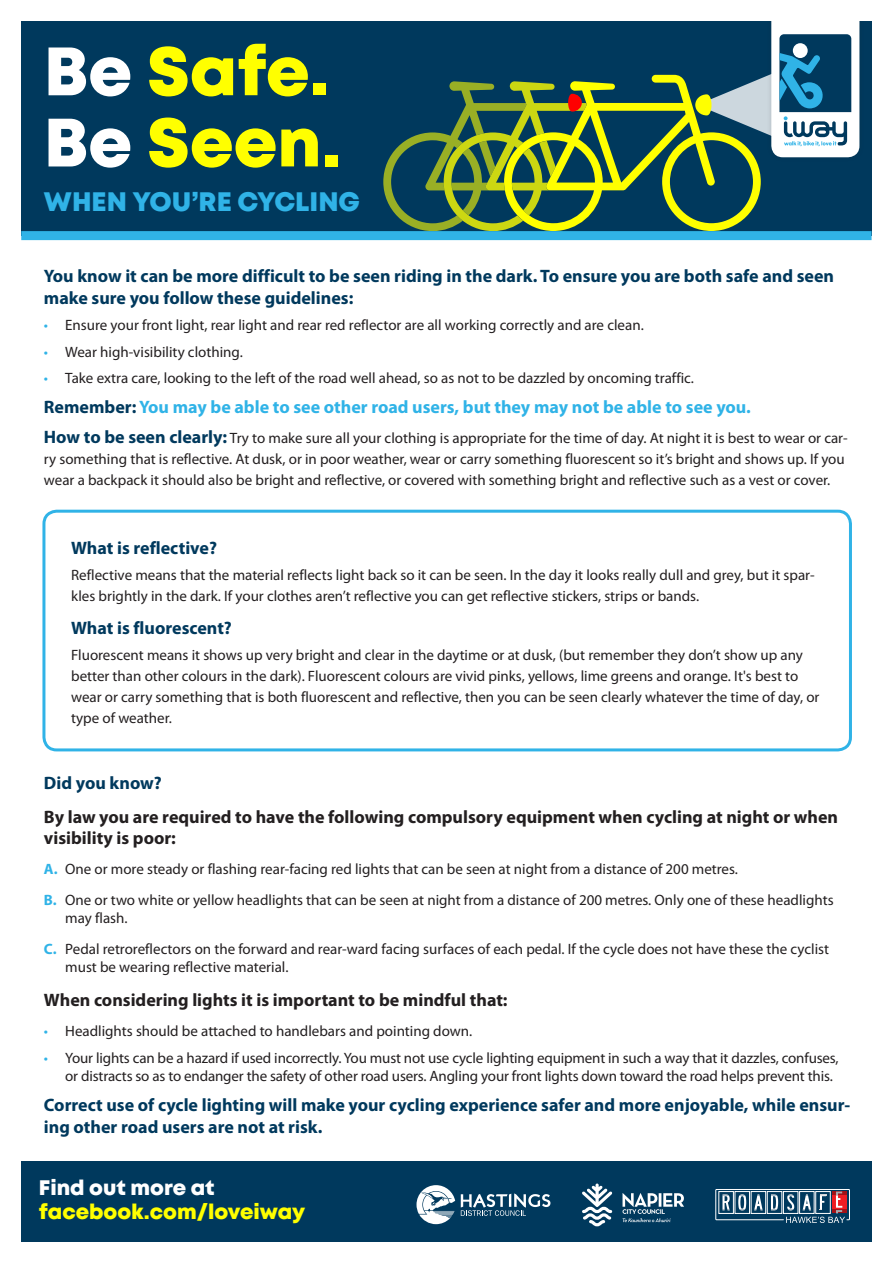
<style>
.page{position:relative;width:893px;height:1263px;background:#fff}
.page>*{position:absolute;margin:0;border:0;box-sizing:border-box;transform-origin:0 0}
.t1{font:800 68.25px "Mont";color:#ff0}
.t2{font:800 26.7px "Mont";color:#30b3e7}
.t3{font:800 21px/24px "Mont";color:#ff0}
.t4{font:700 18px/21.6px "Myriad Pro";color:#00395d}
.t5{font:700 18px/21px "Myriad Pro";color:#231f20}
.t6{font:700 18px "Myriad Pro";color:#30b3e7}
.t7{font:15px/21px "Myriad Pro";color:#231f20}
.s1{color:#fff}
.s2{color:#30b3e7}
.s3{color:#00395d}
.s4{font-weight:700;font-size:18px;color:#00395d}
.s5{font-weight:700;color:#30b3e7}
</style>
<div class="page">
<div style="left:42px;top:510px;width:810px;height:241px;border:3px solid #30b3e7;border-radius:13px"></div>
<div style="left:21px;top:21px;width:850px;height:215px;background:#00395d"></div>
<div style="left:21px;top:1161px;width:850px;height:80px;background:#00395d"></div>
<div style="left:766px;top:21px;width:98px;height:142px;background:#231f20;opacity:.15"></div>
<div style="left:21px;top:231px;width:850px;height:9px;background:#30b3e7"></div>
<svg style="left:383px;top:21px;width:476px;height:210px"></svg>
<svg style="left:622px;top:1193px;width:62px;height:29px"></svg>
<svg style="left:582px;top:1183px;width:30px;height:43px"></svg>
<svg style="left:461px;top:1193px;width:89px;height:23px"></svg>
<svg style="left:416px;top:1185px;width:39px;height:39px"></svg>
<div style="left:716px;top:1189px;width:133px;height:31px;border:1px solid #fff"></div>
<div style="left:719px;top:1191px;width:15px;height:22px;border:1px solid #fff"></div>
<svg style="left:722px;top:1194px;width:8px;height:16px"></svg>
<div style="left:735px;top:1191px;width:15px;height:22px;border:1px solid #fff"></div>
<svg style="left:738px;top:1194px;width:8px;height:16px"></svg>
<div style="left:751px;top:1191px;width:15px;height:22px;border:1px solid #fff"></div>
<svg style="left:754px;top:1194px;width:9px;height:16px"></svg>
<div style="left:767px;top:1191px;width:15px;height:22px;border:1px solid #fff"></div>
<svg style="left:771px;top:1194px;width:7px;height:16px"></svg>
<div style="left:783px;top:1191px;width:15px;height:22px;border:1px solid #fff"></div>
<div style="left:832px;top:1191px;width:14px;height:22px;background:#a21217"></div>
<div style="left:832px;top:1195px;width:14px;height:14px;background:#ee1d23"></div>
<svg style="left:786px;top:1191px;width:59px;height:32px"></svg>
<p class="t1" style="left:44px;top:27px;width:287px"><span class="s1">Be</span> Safe.</p>
<p class="t1" style="left:44px;top:98px;width:298px"><span class="s1">Be</span> Seen.</p>
<p class="t2" style="left:44px;top:184px;width:318px">WHEN YOU’RE CYCLING</p>
<p class="t4" style="left:44px;top:265px;width:792px">You know it can be more difficult to be seen riding in the dark. To ensure you are both safe and seen make sure you follow these guidelines:</p>
<p class="t7" style="left:44px;top:314px;width:601px"><span class="s2">•</span> Ensure your front light, rear light and rear red reflector are all working correctly and are clean.</p>
<p class="t7" style="left:44px;top:341px;width:200px"><span class="s2">•</span> Wear high-visibility clothing.</p>
<p class="t7" style="left:44px;top:367px;width:651px"><span class="s2">•</span> Take extra care, looking to the left of the road well ahead, so as not to be dazzled by oncoming traffic.</p>
<p class="t6" style="left:44px;top:395px;width:708px"><span class="s3">Remember:</span> You may be able to see other road users, but they may not be able to see you.</p>
<p class="t7" style="left:44px;top:427px;width:805px"><span class="s4">How to be seen clearly:</span> Try to make sure all your clothing is appropriate for the time of day. At night it is best to wear or car&shy;ry something that is reflective. At dusk, or in poor weather, wear or carry something fluorescent so it’s bright and shows up. If you wear a backpack it should also be bright and reflective, or covered with something bright and reflective such as a vest or cover.</p>
<p class="t4" style="left:71px;top:537px;width:147px">What is reflective?</p>
<p class="t7" style="left:71px;top:564px;width:745px">Reflective means that the material reflects light back so it can be seen. In the day it looks really dull and grey, but it spar&shy;kles brightly in the dark. If your clothes aren’t reflective you can get reflective stickers, strips or bands.</p>
<p class="t4" style="left:71px;top:617px;width:162px">What is fluorescent?</p>
<p class="t7" style="left:71px;top:644px;width:750px">Fluorescent means it shows up very bright and clear in the daytime or at dusk, (but remember they don’t show up any better than other colours in the dark). Fluorescent colours are vivid pinks, yellows, lime greens and orange. It's best to wear or carry something that is both fluorescent and reflective, then you can be seen clearly whatever the time of day, or type of weather.</p>
<p class="t4" style="left:44px;top:771px;width:119px">Did you know?</p>
<p class="t5" style="left:44px;top:805px;width:796px">By law you are required to have the following compulsory equipment when cycling at night or when visibility is poor:</p>
<p class="t7" style="left:44px;top:858px;width:696px"><span class="s5">A.</span> One or more steady or flashing rear-facing red lights that can be seen at night from a distance of 200 metres.</p>
<p class="t7" style="left:65px;top:891px;width:770px;line-height:18px;text-indent:-21px"><span class="s5">B.</span> One or two white or yellow headlights that can be seen at night from a distance of 200 metres. Only one of these headlights may flash.</p>
<p class="t7" style="left:65px;top:939px;width:765px;line-height:18px;text-indent:-21px"><span class="s5">C.</span> Pedal retroreflectors on the forward and rear-ward facing surfaces of each pedal. If the cycle does not have these the cyclist must be wearing reflective material.</p>
<p class="t5" style="left:44px;top:988px;width:465px">When considering lights it is important to be mindful that:</p>
<p class="t7" style="left:44px;top:1020px;width:430px"><span class="s2">•</span> Headlights should be attached to handlebars and pointing down.</p>
<p class="t7" style="left:65px;top:1048px;width:775px;line-height:18px;text-indent:-21px"><span class="s2">•</span> Your lights can be a hazard if used incorrectly. You must not use cycle lighting equipment in such a way that it dazzles, confuses, or distracts so as to endanger the safety of other road users. Angling your front lights down toward the road helps prevent this.</p>
<p class="t4" style="left:44px;top:1093px;width:808px">Correct use of cycle lighting will make your cycling experience safer and more enjoyable, while ensur&shy;ing other road users are not at risk.</p>
<p class="t3" style="left:39px;top:1176px;width:268px"><span class="s1">Find out more at </span>facebook.com/loveiway</p>
</div>
